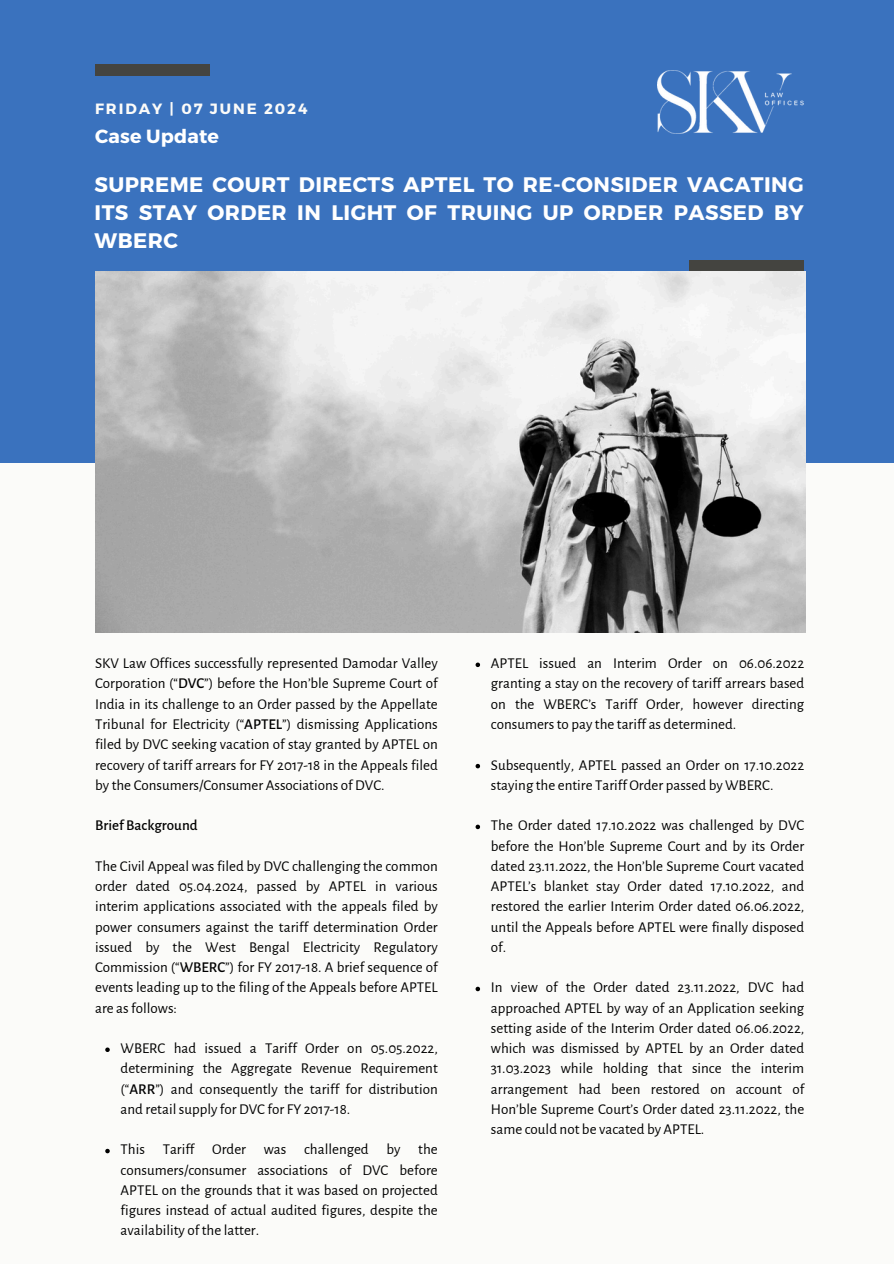
<style>
.page{position:relative;width:894px;height:1264px;background:#fff}
.page>*{position:absolute;margin:0;border:0;box-sizing:border-box;transform-origin:0 0}
.t1{font:700 21px/28.2px "Montserrat";letter-spacing:.02em;color:#fff;text-align:justify}
.t2{font:700 19.05px "Montserrat";letter-spacing:.01em;color:#fff}
.t3{font:15px/20.2px "Alegreya Sans";color:#000;text-align:justify}
.t4{font:500 15px "Alegreya Sans";color:#000}
.t5{font:700 14.85px "Montserrat";letter-spacing:.13em;color:#fbfbf9}
.s1{font-weight:500}
</style>
<div class="page">
<div style="left:0;top:0;width:893px;height:1263px;background:#fbfbf9"></div>
<div style="left:0;top:0;width:893px;height:462px;background:#3a72be"></div>
<div style="left:95px;top:64px;width:115px;height:12px;background:#444440"></div>
<div style="left:688px;top:261px;width:115px;height:11px;background:#444440"></div>
<img style="left:95px;top:272px;width:710px;height:360px">
<img style="left:657px;top:70px;width:147px;height:63px">
<svg style="left:105px;top:1047px;width:5px;height:5px"></svg>
<svg style="left:105px;top:1148px;width:5px;height:5px"></svg>
<svg style="left:475px;top:662px;width:5px;height:5px"></svg>
<svg style="left:475px;top:764px;width:5px;height:4px"></svg>
<svg style="left:475px;top:824px;width:5px;height:5px"></svg>
<svg style="left:475px;top:986px;width:5px;height:5px"></svg>
<p class="t5" style="left:95px;top:99px;width:214px">FRIDAY | 07 JUNE 2024</p>
<p class="t2" style="left:95px;top:123px;width:125px">Case Update</p>
<p class="t1" style="left:95px;top:169px;width:710px">SUPREME COURT DIRECTS APTEL TO RE-CONSIDER VACATING ITS STAY ORDER IN LIGHT OF TRUING UP ORDER PASSED BY WBERC</p>
<p class="t3" style="left:95px;top:653px;width:344px">SKV Law Offices successfully represented Damodar Valley Corporation (“<span class="s1">DVC</span>”) before the Hon’ble Supreme Court of India in its challenge to an Order passed by the Appellate Tribunal for Electricity (“<span class="s1">APTEL</span>”) dismissing Applications filed by DVC seeking vacation of stay granted by APTEL on recovery of tariff arrears for FY 2017-18 in the Appeals filed by the Consumers/Consumer Associations of DVC.</p>
<h3 class="t4" style="left:95px;top:818px;width:104px">Brief Background</h3>
<h2 class="t3" style="left:95px;top:856px;width:344px">The Civil Appeal was filed by DVC challenging the common order dated 05.04.2024, passed by APTEL in various interim applications associated with the appeals filed by power consumers against the tariff determination Order issued by the West Bengal Electricity Regulatory Commission (“<span class="s1">WBERC</span>”) for FY 2017-18. A brief sequence of events leading up to the filing of the Appeals before APTEL are as follows:</h2>
<h1 class="t3" style="left:121px;top:1038px;width:318px">WBERC had issued a Tariff Order on 05.05.2022, determining the Aggregate Revenue Requirement (“<span class="s1">ARR</span>”) and consequently the tariff for distribution and retail supply for DVC for FY 2017-18.</h1>
<p class="t3" style="left:121px;top:1139px;width:318px">This Tariff Order was challenged by the consumers/consumer associations of DVC before APTEL on the grounds that it was based on projected figures instead of actual audited figures, despite the availability of the latter.</p>
<p class="t3" style="left:491px;top:653px;width:315px">APTEL issued an Interim Order on 06.06.2022 granting a stay on the recovery of tariff arrears based on the WBERC’s Tariff Order, however directing consumers to pay the tariff as determined.</p>
<p class="t3" style="left:491px;top:755px;width:315px">Subsequently, APTEL passed an Order on 17.10.2022 staying the entire Tariff Order passed by WBERC.</p>
<h4 class="t3" style="left:491px;top:815px;width:315px">The Order dated 17.10.2022 was challenged by DVC before the Hon’ble Supreme Court and by its Order dated 23.11.2022, the Hon’ble Supreme Court vacated APTEL’s blanket stay Order dated 17.10.2022, and restored the earlier Interim Order dated 06.06.2022, until the Appeals before APTEL were finally disposed of.</h4>
<p class="t3" style="left:491px;top:977px;width:315px">In view of the Order dated 23.11.2022, DVC had approached APTEL by way of an Application seeking setting aside of the Interim Order dated 06.06.2022, which was dismissed by APTEL by an Order dated 31.03.2023 while holding that since the interim arrangement had been restored on account of Hon’ble Supreme Court’s Order dated 23.11.2022, the same could not be vacated by APTEL.</p>
</div>
